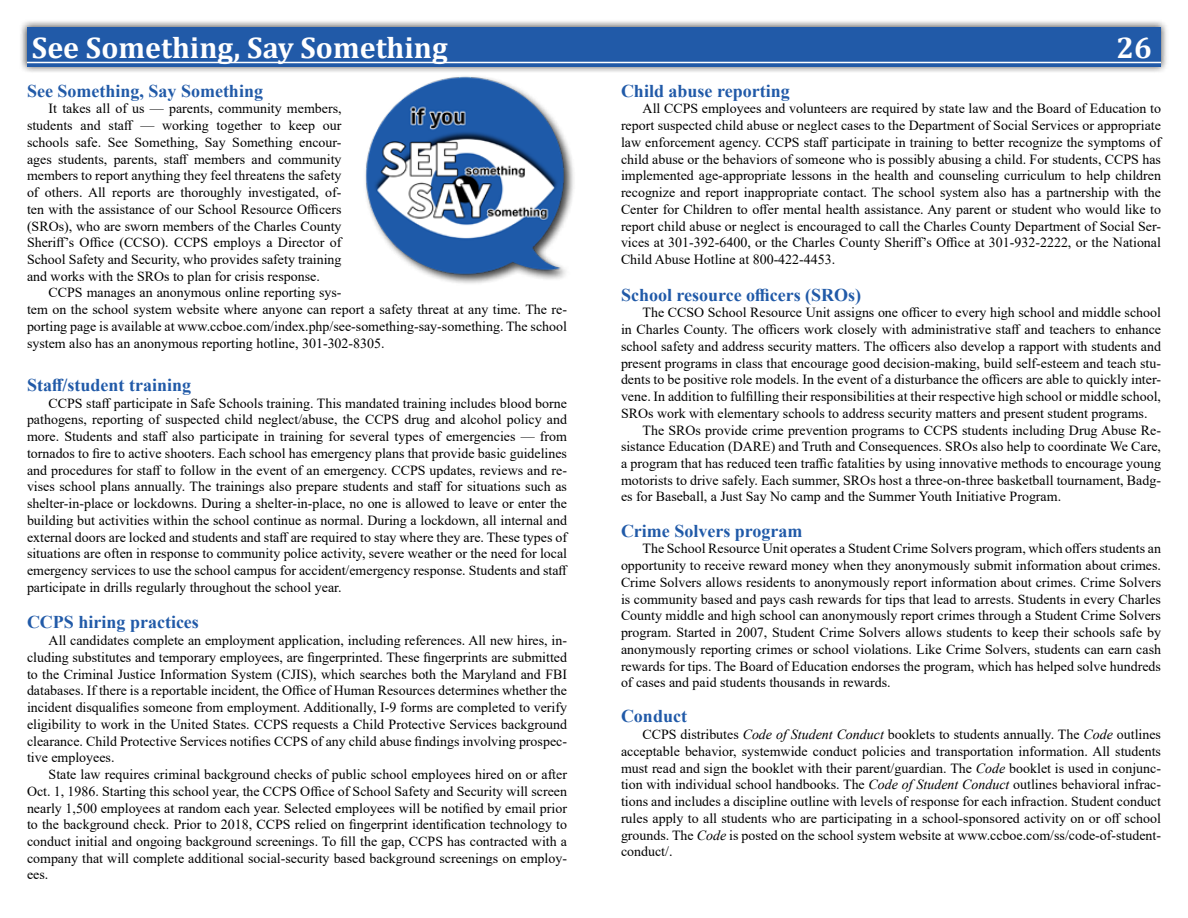
<style>
.page{position:relative;width:1188px;height:918px;background:#fff}
.page>*{position:absolute;margin:0;border:0;box-sizing:border-box;transform-origin:0 0}
.t1{font:700 30px "Cambria";color:#fff}
.t2{font:700 18px "Times New Roman";color:#215aa8}
.t3{font:13.95px/16.8px "Times New Roman";color:#000;text-align:justify}
.s1{font-style:italic}
</style>
<div class="page">
<div style="left:19px;top:19px;width:1150px;height:55px;background:#000;opacity:.75"></div>
<div style="left:27px;top:27px;width:1134px;height:39px;background:#215aa8"></div>
<hr style="left:27px;top:62px;width:1134px;height:1px;background:#fff">
<div style="left:364px;top:74px;width:212px;height:212px;background:#000;opacity:.75"></div>
<img style="left:362px;top:73px;width:206px;height:206px">
<h1 class="t1" style="left:32px;top:26px;width:417px">See Something, Say Something</h1>
<h1 class="t1" style="left:1116px;top:26px;width:37px">26</h1>
<p class="t2" style="left:27px;top:78px;width:238px">See Something, Say Something</p>
<p class="t3" style="left:27px;top:100px;width:316px;text-indent:22px">It takes all of us — parents, community members, students and staff — working together to keep our schools safe. See Something, Say Something encour&shy;ages students, parents, staff members and community members to report anything they feel threatens the safety of others. All reports are thoroughly investigated, of&shy;ten with the assistance of our School Resource Officers (SROs), who are sworn members of the Charles County Sheriff’s Office (CCSO). CCPS employs a Director of School Safety and Security, who provides safety training and works with the SROs to plan for crisis response.</p>
<p class="t3" style="left:27px;top:284px;width:542px;text-align:left;text-indent:22px">CCPS manages an anonymous online reporting sys-<br>tem on the school system website where anyone can report a safety threat at any time. The re&shy;porting page is available at www.ccboe.com/index.php/see-something-say-something. The school system also has an anonymous reporting hotline, 301-302-8305.</p>
<p class="t2" style="left:27px;top:372px;width:166px">Staff/student training</p>
<p class="t3" style="left:27px;top:394px;width:543px;text-indent:22px">CCPS staff participate in Safe Schools training. This mandated training includes blood borne pathogens, reporting of suspected child neglect/abuse, the CCPS drug and alcohol policy and more. Students and staff also participate in training for several types of emergencies — from tornados to fire to active shooters. Each school has emergency plans that provide basic guidelines and procedures for staff to follow in the event of an emergency. CCPS updates, reviews and re&shy;vises school plans annually. The trainings also prepare students and staff for situations such as shelter-in-place or lockdowns. During a shelter-in-place, no one is allowed to leave or enter the building but activities within the school continue as normal. During a lockdown, all internal and external doors are locked and students and staff are required to stay where they are. These types of situations are often in response to community police activity, severe weather or the need for local emergency services to use the school campus for accident/emergency response. Students and staff participate in drills regularly throughout the school year.</p>
<p class="t2" style="left:27px;top:609px;width:173px">CCPS hiring practices</p>
<p class="t3" style="left:27px;top:632px;width:542px;text-indent:22px">All candidates complete an employment application, including references. All new hires, in&shy;cluding substitutes and temporary employees, are fingerprinted. These fingerprints are submitted to the Criminal Justice Information System (CJIS), which searches both the Maryland and FBI databases. If there is a reportable incident, the Office of Human Resources determines whether the incident disqualifies someone from employment. Additionally, I-9 forms are completed to verify eligibility to work in the United States. CCPS requests a Child Protective Services background clearance. Child Protective Services notifies CCPS of any child abuse findings involving prospec&shy;tive employees.</p>
<p class="t3" style="left:27px;top:766px;width:542px;text-indent:22px">State law requires criminal background checks of public school employees hired on or after Oct. 1, 1986. Starting this school year, the CCPS Office of School Safety and Security will screen nearly 1,500 employees at random each year. Selected employees will be notified by email prior to the background check. Prior to 2018, CCPS relied on fingerprint identification technology to conduct initial and ongoing background screenings. To fill the gap, CCPS has contracted with a company that will complete additional social-security based background screenings on employ&shy;ees.</p>
<p class="t2" style="left:621px;top:78px;width:170px">Child abuse reporting</p>
<p class="t3" style="left:621px;top:100px;width:542px;text-indent:22px">All CCPS employees and volunteers are required by state law and the Board of Education to report suspected child abuse or neglect cases to the Department of Social Services or appropriate law enforcement agency. CCPS staff participate in training to better recognize the symptoms of child abuse or the behaviors of someone who is possibly abusing a child. For students, CCPS has implemented age-appropriate lessons in the health and counseling curriculum to help children recognize and report inappropriate contact. The school system also has a partnership with the Center for Children to offer mental health assistance. Any parent or student who would like to report child abuse or neglect is encouraged to call the Charles County Department of Social Ser&shy;vices at 301-392-6400, or the Charles County Sheriff’s Office at 301-932-2222, or the National Child Abuse Hotline at 800-422-4453.</p>
<p class="t2" style="left:621px;top:282px;width:242px">School resource officers (SROs)</p>
<p class="t3" style="left:643px;top:304px;width:520px">The CCSO School Resource Unit assigns one officer to every high school and middle school</p>
<p class="t3" style="left:621px;top:321px;width:542px">in Charles County. The officers work closely with administrative staff and teachers to enhance</p>
<p class="t3" style="left:621px;top:337px;width:542px">school safety and address security matters. The officers also develop a rapport with students and</p>
<p class="t3" style="left:621px;top:354px;width:541px">present programs in class that encourage good decision-making, build self-esteem and teach stu-</p>
<p class="t3" style="left:621px;top:371px;width:541px">dents to be positive role models. In the event of a disturbance the officers are able to quickly inter-</p>
<p class="t3" style="left:621px;top:388px;width:542px">vene. In addition to fulfilling their responsibilities at their respective high school or middle school,</p>
<p class="t3" style="left:621px;top:404px;width:528px">SROs work with elementary schools to address security matters and present student programs.</p>
<p class="t3" style="left:643px;top:421px;width:520px">The SROs provide crime prevention programs to CCPS students including Drug Abuse Re-</p>
<p class="t3" style="left:621px;top:438px;width:542px">sistance Education (DARE) and Truth and Consequences. SROs also help to coordinate We Care,</p>
<p class="t3" style="left:621px;top:454px;width:542px">a program that has reduced teen traffic fatalities by using innovative methods to encourage young</p>
<p class="t3" style="left:621px;top:471px;width:541px">motorists to drive safely. Each summer, SROs host a three-on-three basketball tournament, Badg-</p>
<p class="t3" style="left:621px;top:488px;width:442px">es for Baseball, a Just Say No camp and the Summer Youth Initiative Program.</p>
<p class="t2" style="left:621px;top:518px;width:183px">Crime Solvers program</p>
<p class="t3" style="left:621px;top:540px;width:542px;text-indent:22px">The School Resource Unit operates a Student Crime Solvers program, which offers students an opportunity to receive reward money when they anonymously submit information about crimes.<br>Crime Solvers allows residents to anonymously report information about crimes. Crime Solvers is community based and pays cash rewards for tips that lead to arrests. Students in every Charles County middle and high school can anonymously report crimes through a Student Crime Solvers program. Started in 2007, Student Crime Solvers allows students to keep their schools safe by anonymously reporting crimes or school violations. Like Crime Solvers, students can earn cash rewards for tips. The Board of Education endorses the program, which has helped solve hundreds of cases and paid students thousands in rewards.</p>
<p class="t2" style="left:621px;top:703px;width:68px">Conduct</p>
<p class="t3" style="left:621px;top:726px;width:542px;text-indent:22px">CCPS distributes <span class="s1">Code of Student Conduct</span> booklets to students annually. The <span class="s1">Code</span> outlines acceptable behavior, systemwide conduct policies and transportation information. All students must read and sign the booklet with their parent/guardian. The <span class="s1">Code</span> booklet is used in conjunc&shy;tion with individual school handbooks. The <span class="s1">Code of Student Conduct</span> outlines behavioral infrac&shy;tions and includes a discipline outline with levels of response for each infraction. Student conduct rules apply to all students who are participating in a school-sponsored activity on or off school grounds. The <span class="s1">Code</span> is posted on the school system website at www.ccboe.com/ss/code-of-student&shy;conduct/.</p>
</div>
